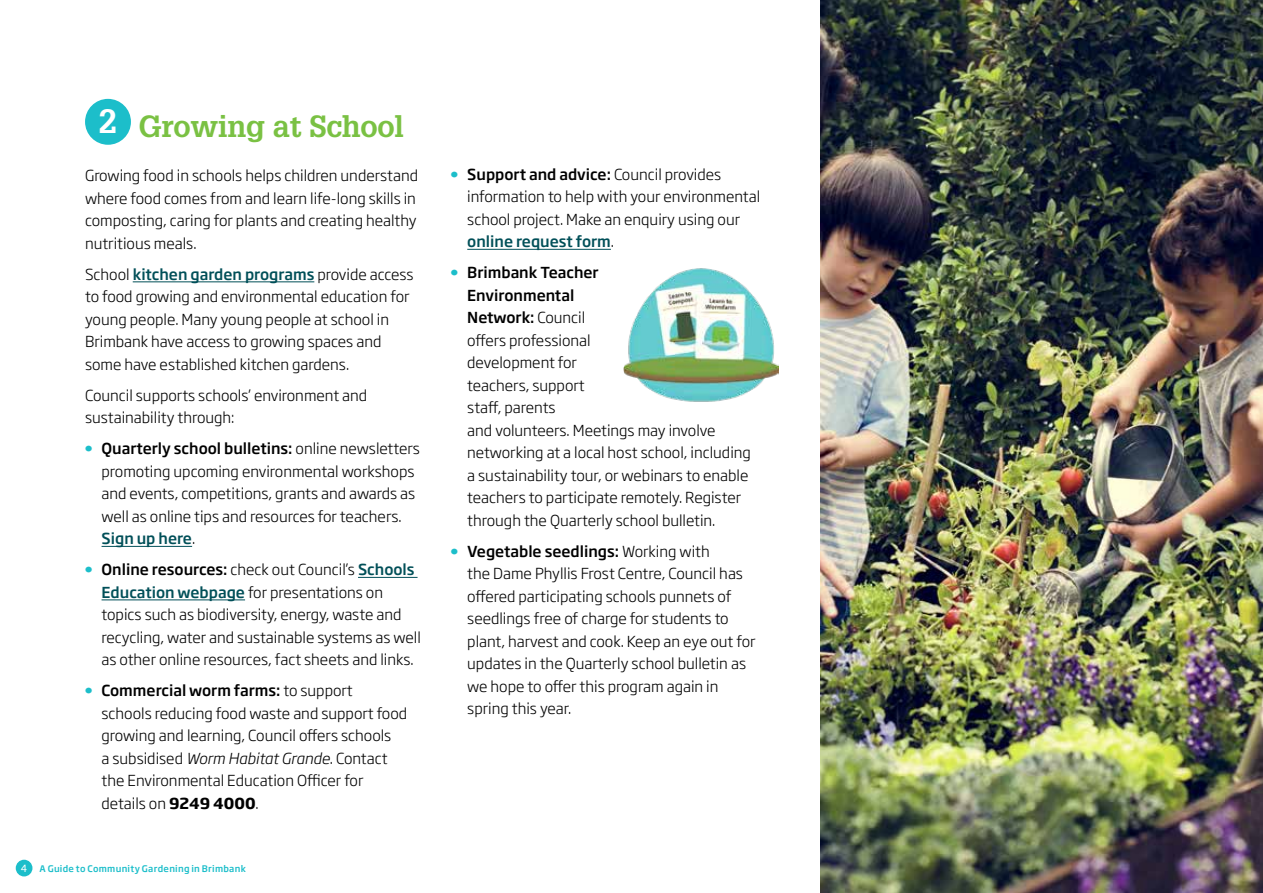
<style>
.page{position:relative;width:1263px;height:893px;background:#fff}
.page>*{position:absolute;margin:0;border:0;box-sizing:border-box;transform-origin:0 0}
.t1{font:700 30px "Glypha LT Std";letter-spacing:-.01em;color:#7ac143}
.t2{font:300 15px/22.5px "Soho Gothic Pro";color:#000}
.t3{font:9.75px "Soho Gothic Pro";color:#fff}
.t4{font:500 9px "Soho Gothic Pro";letter-spacing:.03em;color:#1cbeca}
.s1{font-size:33px;color:#fff}
.s2{font-weight:500;color:#004f58}
.s3{font-weight:900;color:#1cbeca}
.s4{font-weight:500}
.s5{font-style:italic}
.s6{font-weight:700}
</style>
<div class="page">
<div style="left:16px;top:860px;width:16px;height:16px;background:#1cbeca;border-radius:50%"></div>
<hr style="left:133px;top:281px;width:181px;height:1px;background:#004f58">
<hr style="left:102px;top:546px;width:90px;height:1px;background:#004f58">
<hr style="left:358px;top:577px;width:60px;height:1px;background:#004f58">
<hr style="left:102px;top:599px;width:143px;height:1px;background:#004f58">
<div style="left:85px;top:99px;width:46px;height:46px;background:#1cbeca;border-radius:50%"></div>
<hr style="left:467px;top:249px;width:144px;height:1px;background:#004f58">
<img style="left:623px;top:268px;width:155px;height:134px">
<img style="left:821px;top:0;width:442px;height:893px">
<h1 class="t1" style="left:99px;top:108px;width:307px"><span class="s1">2</span> Growing at School</h1>
<p class="t2" style="left:85px;top:163px;width:335px">Growing food in schools helps children understand where food comes from and learn life-long skills in composting, caring for plants and creating healthy nutritious meals.</p>
<p class="t2" style="left:85px;top:262px;width:330px">School <span class="s2">kitchen garden programs</span> provide access to food growing and environmental education for young people. Many young people at school in Brimbank have access to growing spaces and some have established kitchen gardens.</p>
<p class="t2" style="left:85px;top:383px;width:284px">Council supports schools’ environment and sustainability through:</p>
<p class="t2" style="left:102px;top:436px;width:320px;text-indent:-16px"><span class="s3">•</span> <span class="s4">Quarterly school bulletins:</span> online newsletters promoting upcoming environmental workshops and events, competitions, grants and awards as well as online tips and resources for teachers.<br><span class="s2">Sign up here</span>.</p>
<p class="t2" style="left:102px;top:557px;width:321px;text-indent:-16px"><span class="s3">•</span> <span class="s4">Online resources:</span> check out Council’s <span class="s2">Schools Education webpage</span> for presentations on topics such as biodiversity, energy, waste and recycling, water and sustainable systems as well as other online resources, fact sheets and links.</p>
<p class="t2" style="left:102px;top:678px;width:307px;text-indent:-16px"><span class="s3">•</span> <span class="s4">Commercial worm farms:</span> to support<br>schools reducing food waste and support food growing and learning, Council offers schools<br>a subsidised <span class="s5">Worm Habitat Grande</span>. Contact the Environmental Education Officer for details on <span class="s6">9249 4000</span>.</p>
<p class="t3" style="left:21px;top:860px;width:8px">4</p>
<p class="t4" style="left:40px;top:861px;width:208px">A Guide to Community Gardening in Brimbank</p>
<p class="t2" style="left:467px;top:162px;width:294px;text-indent:-16px"><span class="s3">•</span> <span class="s4">Support and advice:</span> Council provides information to help with your environmental school project. Make an enquiry using our <span class="s2">online request form</span>.</p>
<p class="t2" style="left:467px;top:260px;width:285px;text-indent:-16px"><span class="s3">•</span> <span class="s4">Brimbank Teacher<br>Environmental<br>Network:</span> Council<br>offers professional<br>development for<br>teachers, support<br>staff, parents<br>and volunteers. Meetings may involve networking at a local host school, including a sustainability tour, or webinars to enable teachers to participate remotely. Register through the Quarterly school bulletin.</p>
<p class="t2" style="left:467px;top:539px;width:290px;text-indent:-16px"><span class="s3">•</span> <span class="s4">Vegetable seedlings:</span> Working with<br>the Dame Phyllis Frost Centre, Council has offered participating schools punnets of seedlings free of charge for students to plant, harvest and cook. Keep an eye out for updates in the Quarterly school bulletin as we hope to offer this program again in spring this year.</p>
</div>
